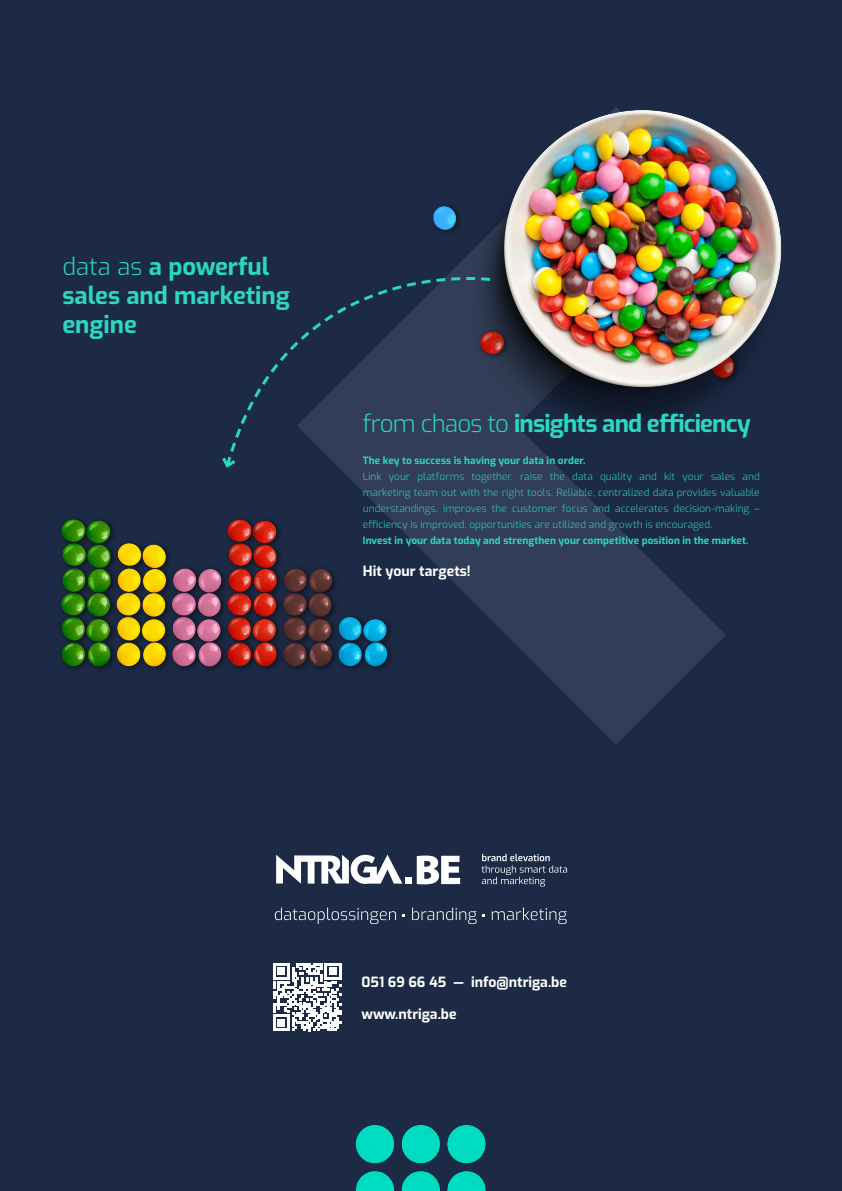
<style>
.page{position:relative;width:842px;height:1191px;background:#1c2a45}
.page>*{position:absolute;margin:0;border:0;box-sizing:border-box;transform-origin:0 0}
.t1{font:700 24px/28.8px "Exo";color:#2ad8c2}
.t2{font:700 24px "Exo";letter-spacing:-.035em;color:#2ad8c2}
.t3{font:700 14px "Exo";color:#fff}
.t4{font:300 10px/16px "Exo";letter-spacing:.01em;color:#2ad8c2;text-align:justify}
.t5{font:700 10px "Exo";letter-spacing:.01em;color:#2ad8c2}
.s1{font-weight:300}
</style>
<div class="page">
<img style="left:0;top:110px;width:842px;height:636px">
<svg style="left:276px;top:854px;width:126px;height:30px"></svg>
<div style="left:405px;top:876px;width:7px;height:7px;background:#fff"></div>
<svg style="left:482px;top:854px;width:85px;height:32px;background:#404c63"></svg>
<svg style="left:417px;top:855px;width:43px;height:29px"></svg>
<svg style="left:275px;top:907px;width:121px;height:17px;background:#3d4960"></svg>
<svg style="left:492px;top:907px;width:75px;height:17px"></svg>
<svg style="left:412px;top:907px;width:73px;height:17px"></svg>
<svg style="left:273px;top:963px;width:68px;height:68px"></svg>
<img style="left:356px;top:1124px;width:130px;height:67px">
<svg style="left:224px;top:253px;width:269px;height:216px;background:#26344d"></svg>
<svg style="left:219px;top:454px;width:20px;height:16px"></svg>
<p class="t1" style="left:62px;top:250px;width:229px"><span class="s1">data as</span> a powerful sales and marketing engine</p>
<p class="t2" style="left:363px;top:405px;width:389px"><span class="s1">from chaos to</span> insights and efficiency</p>
<p class="t5" style="left:363px;top:453px;width:224px">The key to success is having your data in order.</p>
<p class="t4" style="left:363px;top:468px;width:398px">Link your platforms together, raise the data quality and kit your sales and marketing team out with the right tools. Reliable, centralized data provides valuable understandings, improves the customer focus and accelerates decision-making – efficiency is improved, opportunities are utilized and growth is encouraged.</p>
<p class="t5" style="left:363px;top:533px;width:387px">Invest in your data today and strengthen your competitive position in the market.</p>
<p class="t3" style="left:363px;top:561px;width:109px">Hit your targets!</p>
<p class="t3" style="left:361px;top:971px;width:207px">051 69 66 45 — info@ntriga.be</p>
<p class="t3" style="left:361px;top:1003px;width:97px">www.ntriga.be</p>
</div>
